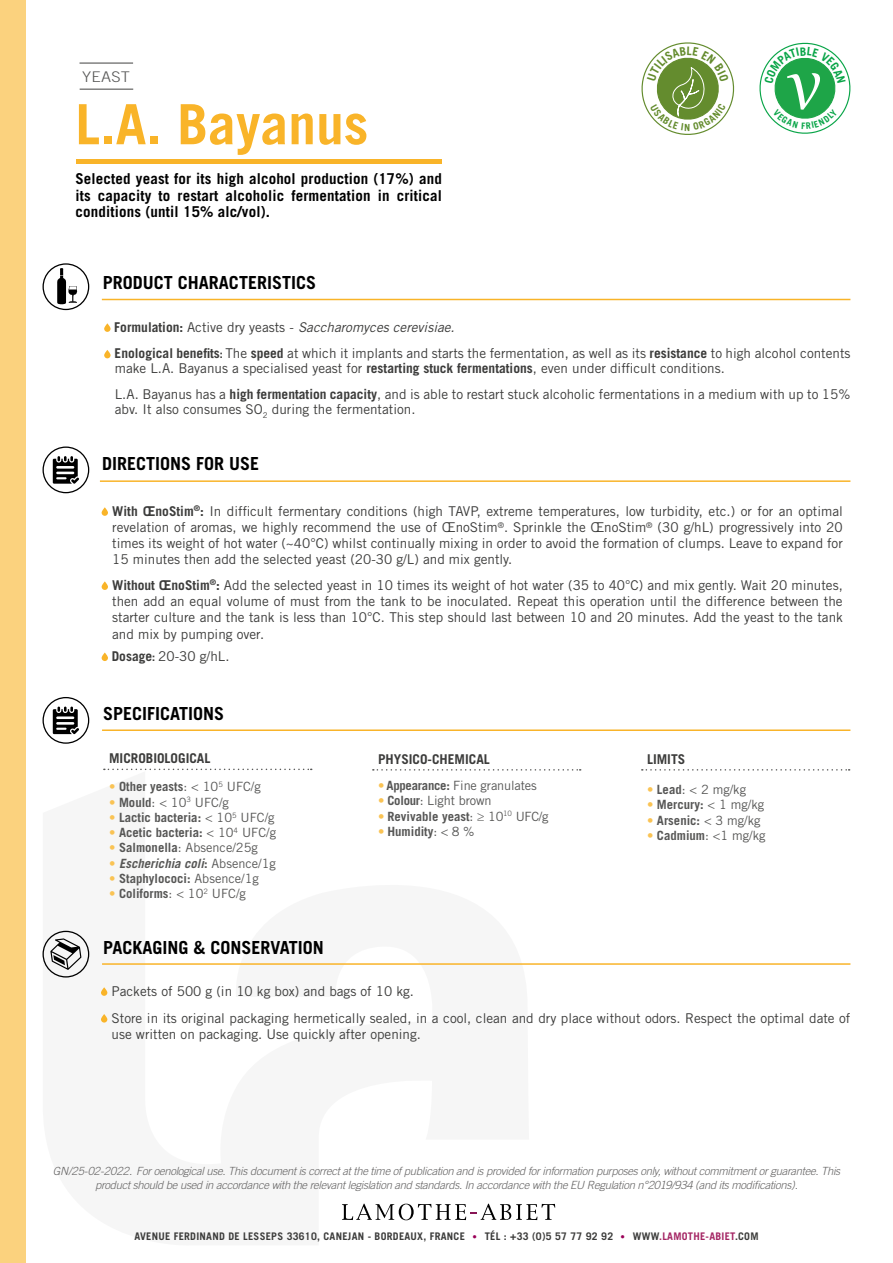
<style>
.page{position:relative;width:893px;height:1263px;background:#fff}
.page>*{position:absolute;margin:0;border:0;box-sizing:border-box;transform-origin:0 0}
.t1{font:700 55.5px "Trade Gothic LT Std";color:#f9b429}
.t2{font:700 18px "Trade Gothic LT Std";color:#000}
.t3{font:700 15px/16.5px "Trade Gothic LT Std";letter-spacing:.01em;color:#000;text-align:justify}
.t4{font:300 14.7px "Trade Gothic LT Std";letter-spacing:.02em;color:#575756;scale:1.12 1}
.t5{font:13.5px/16.2px "Trade Gothic LT Std";color:#3c3c3b}
.t6{font:700 13.5px "Trade Gothic LT Std";color:#3c3c3b}
.t7{font:700 12.75px "Trade Gothic LT Std";color:#575756}
.t8{font:12.75px "Trade Gothic LT Std";letter-spacing:-.01em;color:#575756}
.t9{font:italic 700 12.75px "Trade Gothic LT Std";color:#575756}
.t10{font:italic 300 11.25px/13.5px "Trade Gothic LT Std";letter-spacing:-.025em;color:#646363;text-align:center}
.t11{font:700 10.5px "Trade Gothic LT Std";letter-spacing:.025em;color:#3c3c3b}
.s1{font-weight:700}
.s2{font-style:italic}
.s3{font-family:"Trade Gothic LT Std Bd Cn 20"}
.s4{color:#fac354}
.s5{font-weight:400}
.s6{font-weight:700;color:#fac354}
.s7{font-style:normal;color:#fac354}
.s8{font-style:normal}
.s9{font-weight:400;font-style:normal}
.s10{font-family:"Trade Gothic LT Std Cn 18";font-weight:400;font-size:9px;color:#9b0058}
.s11{color:#a42664}
</style>
<div class="page">
<div style="left:0;top:0;width:26px;height:1263px;background:#fbd27e"></div>
<svg style="left:104px;top:323px;width:7px;height:9px"></svg>
<svg style="left:104px;top:350px;width:7px;height:8px"></svg>
<svg style="left:43px;top:263px;width:46px;height:47px"></svg>
<hr style="left:102px;top:299px;width:748px;height:1px;background:#f9b429">
<hr style="left:76px;top:159px;width:366px;height:4px;background:#f9b429">
<svg style="left:43px;top:697px;width:46px;height:47px"></svg>
<hr style="left:102px;top:729px;width:748px;height:2px;background:#f9b429">
<svg style="left:373px;top:769px;width:208px;height:2px"></svg>
<svg style="left:642px;top:769px;width:208px;height:2px"></svg>
<svg style="left:104px;top:769px;width:208px;height:1px"></svg>
<svg style="left:342px;top:1204px;width:213px;height:16px"></svg>
<hr style="left:80px;top:63px;width:53px;height:1px;background:#575756">
<hr style="left:80px;top:89px;width:53px;height:1px;background:#575756">
<svg style="left:102px;top:507px;width:6px;height:9px"></svg>
<svg style="left:102px;top:581px;width:6px;height:9px"></svg>
<svg style="left:102px;top:652px;width:6px;height:9px"></svg>
<svg style="left:43px;top:446px;width:46px;height:47px"></svg>
<hr style="left:100px;top:480px;width:750px;height:2px;background:#f9b429">
<svg style="left:101px;top:987px;width:6px;height:9px"></svg>
<svg style="left:101px;top:1014px;width:6px;height:8px"></svg>
<svg style="left:43px;top:931px;width:46px;height:46px"></svg>
<hr style="left:102px;top:963px;width:748px;height:2px;background:#f9b429">
<svg style="left:641px;top:42px;width:93px;height:93px"></svg>
<svg style="left:759px;top:42px;width:91px;height:92px"></svg>
<p class="t4" style="left:82px;top:68px;width:44px">YEAST</p>
<h1 class="t1" style="left:75px;top:90px;width:294px">L.A. Bayanus</h1>
<p class="t3" style="left:75px;top:170px;width:368px">Selected yeast for its high alcohol production (17%) and its capacity to restart alcoholic fermentation in critical conditions (until 15% alc/vol).</p>
<h2 class="t2" style="left:103px;top:272px;width:215px">PRODUCT CHARACTERISTICS</h2>
<p class="t5" style="left:114px;top:314px;width:738px;line-height:26.5px"><span class="s1">Formulation:</span> Active dry yeasts - <span class="s2">Saccharomyces cerevisiae.<br></span><span class="s1">Enological benefits</span><span class="s3">:</span> The <span class="s1">speed</span> at which it implants and starts the fermentation, as well as its <span class="s1">resistance</span> to high alcohol contents</p>
<p class="t5" style="left:115px;top:356px;width:737px;line-height:25.5px">make L.A. Bayanus a specialised yeast for <span class="s1">restarting stuck fermentations</span>, even under difficult conditions.<br>L.A. Bayanus has a <span class="s1">high fermentation capacity</span>, and is able to restart stuck alcoholic fermentations in a medium with up to 15%</p>
<p class="t5" style="left:115px;top:401px;width:302px">abv. It also consumes SO<sub>2</sub> during the fermentation.</p>
<h2 class="t2" style="left:102px;top:453px;width:159px">DIRECTIONS FOR USE</h2>
<p class="t5" style="left:112px;top:503px;width:732px;text-align:justify"><span class="s1">With ŒnoStim</span><sup>®</sup><span class="s1">:</span> In difficult fermentary conditions (high TAVP, extreme temperatures, low turbidity, etc.) or for an optimal revelation of aromas, we highly recommend the use of ŒnoStim<sup>®</sup>. Sprinkle the ŒnoStim<sup>®</sup> (30 g/hL) progressively into 20 times its weight of hot water (~40°C) whilst continually mixing in order to avoid the formation of clumps. Leave to expand for 15 minutes then add the selected yeast (20-30 g/L) and mix gently.</p>
<p class="t5" style="left:112px;top:577px;width:732px;text-align:justify"><span class="s1">Without ŒnoStim</span><sup>®</sup><span class="s1">:</span> Add the selected yeast in 10 times its weight of hot water (35 to 40°C) and mix gently. Wait 20 minutes, then add an equal volume of must from the tank to be inoculated. Repeat this operation until the difference between the starter culture and the tank is less than 10°C. This step should last between 10 and 20 minutes. Add the yeast to the tank and mix by pumping over.</p>
<p class="t5" style="left:112px;top:648px;width:119px"><span class="s1">Dosage</span><span class="s3">:</span> 20-30 g/hL.</p>
<h2 class="t2" style="left:103px;top:703px;width:123px">SPECIFICATIONS</h2>
<p class="t6" style="left:109px;top:750px;width:103px">MICROBIOLOGICAL</p>
<p class="t7" style="left:109px;top:779px;width:153px"><span class="s4">•</span> Other yeasts<span class="s5">: &lt; 10</span><sup>5</sup> <span class="s5">UFC/g</span></p>
<p class="t8" style="left:109px;top:794px;width:121px"><span class="s6">•</span> <span class="s1">Mould</span>: &lt; 10<sup>3</sup> UFC/g</p>
<p class="t7" style="left:109px;top:809px;width:167px"><span class="s4">•</span> Lactic bacteria: <span class="s5">&lt; 10</span><sup>5</sup> <span class="s5">UFC/g</span></p>
<p class="t7" style="left:109px;top:825px;width:168px"><span class="s4">•</span> Acetic bacteria: <span class="s5">&lt; 10</span><sup>4</sup> <span class="s5">UFC/g</span></p>
<p class="t8" style="left:109px;top:840px;width:150px"><span class="s6">•</span> <span class="s1">Salmonella</span>: Absence/25g</p>
<p class="t9" style="left:109px;top:855px;width:168px"><span class="s7">•</span> Escherichia coli<span class="s8">:</span> <span class="s9">Absence/1g</span></p>
<p class="t7" style="left:109px;top:871px;width:151px"><span class="s4">•</span> Staphylococi: <span class="s5">Absence/1g</span></p>
<p class="t7" style="left:109px;top:886px;width:138px"><span class="s4">•</span> Coliforms<span class="s5">: &lt; 10</span><sup>2</sup> <span class="s5">UFC/g</span></p>
<h2 class="t2" style="left:103px;top:936px;width:222px">PACKAGING &amp; CONSERVATION</h2>
<p class="t6" style="left:378px;top:751px;width:113px">PHYSICO-CHEMICAL</p>
<p class="t8" style="left:378px;top:778px;width:160px"><span class="s6">•</span> <span class="s1">Appearance:</span> Fine granulates</p>
<p class="t8" style="left:378px;top:793px;width:115px"><span class="s6">•</span> <span class="s1">Colour</span>: Light brown</p>
<p class="t7" style="left:378px;top:808px;width:172px"><span class="s4">•</span> Revivable yeast<span class="s5">: ≥ 10</span><sup>10</sup> <span class="s5">UFC/g</span></p>
<p class="t7" style="left:378px;top:824px;width:98px"><span class="s4">•</span> Humidity<span class="s5">: &lt; 8 %</span></p>
<p class="t6" style="left:647px;top:751px;width:40px">LIMITS</p>
<p class="t8" style="left:647px;top:782px;width:100px"><span class="s6">•</span> <span class="s1">Lead</span>: &lt; 2 mg/kg</p>
<p class="t7" style="left:647px;top:797px;width:119px"><span class="s4">•</span> Mercury: <span class="s5">&lt; 1 mg/kg</span></p>
<p class="t7" style="left:647px;top:812px;width:115px"><span class="s4">•</span> Arsenic: <span class="s5">&lt; 3 mg/kg</span></p>
<p class="t8" style="left:647px;top:828px;width:120px"><span class="s6">•</span> <span class="s1">Cadmium</span>: &lt;1 mg/kg</p>
<p class="t5" style="left:112px;top:977px;width:740px;line-height:26.7px">Packets of 500 g (in 10 kg box) and bags of 10 kg.<br>Store in its original packaging hermetically sealed, in a cool, clean and dry place without odors. Respect the optimal date of</p>
<p class="t5" style="left:112px;top:1026px;width:311px">use written on packaging. Use quickly after opening.</p>
<p class="t10" style="left:53px;top:1164px;width:789px">GN/25-02-2022. For oenological use. This document is correct at the time of publication and is provided for information purposes only, without commitment or guarantee. This product should be used in accordance with the relevant legislation and standards. In accordance with the EU Regulation n°2019/934 (and its modifications).</p>
<p class="t11" style="left:134px;top:1229px;width:626px">AVENUE FERDINAND DE LESSEPS 33610, CANEJAN - BORDEAUX, FRANCE <span class="s10">•</span> TÉL : +33 (0)5 57 77 92 92 <span class="s10">•</span> WWW<span class="s11">.LAMOTHE-ABIET</span>.COM</p>
</div>
